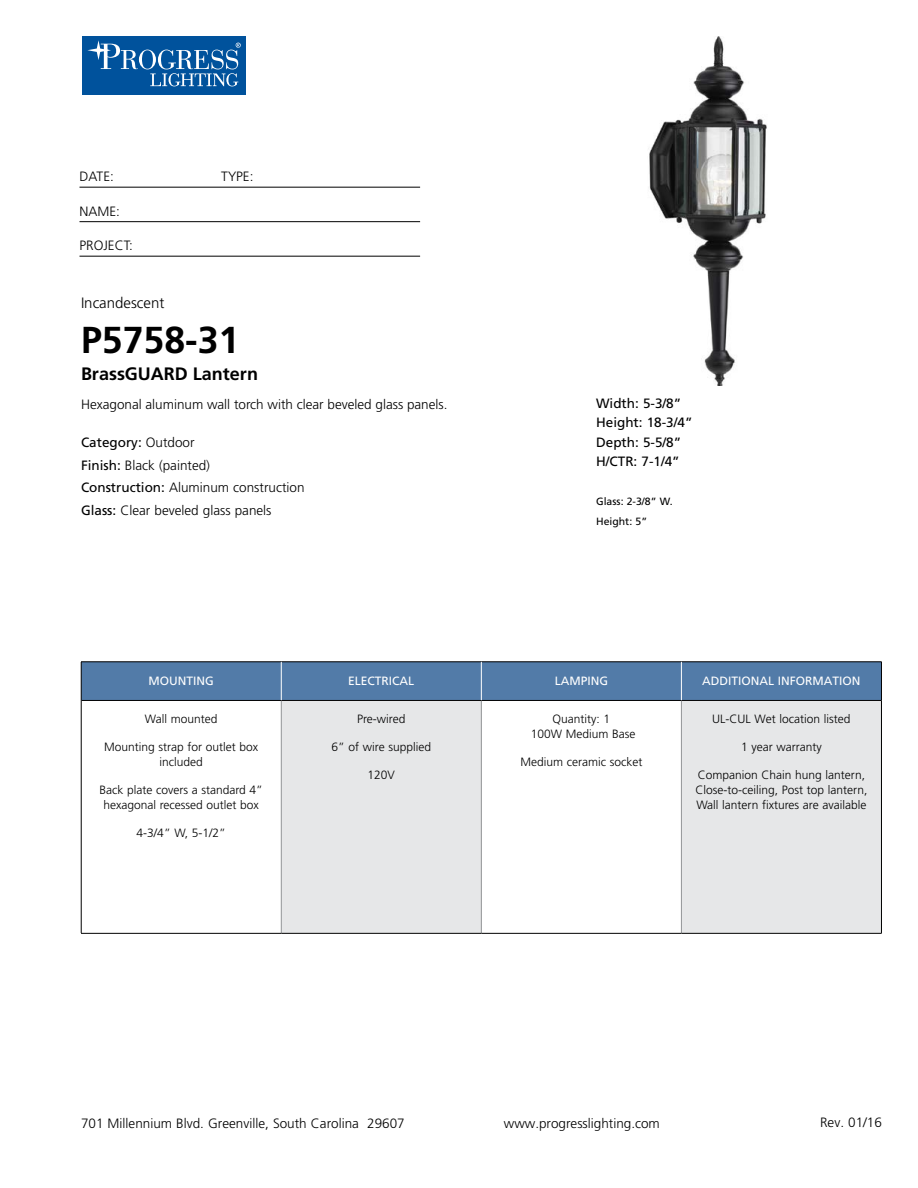
<style>
.page{position:relative;width:918px;height:1188px;background:#fff}
.page>*{position:absolute;margin:0;border:0;box-sizing:border-box;transform-origin:0 0}
.t1{font:700 37.5px "Frutiger";color:#000}
.t2{font:700 18px "Frutiger";color:#000}
.t3{font:300 15px "Frutiger";color:#000}
.t4{font:300 13.5px/22.5px "Frutiger";color:#000}
.t5{font:13.5px/19.5px "Frutiger";color:#000}
.t6{font:300 12px/15px "Frutiger";color:#000;text-align:center}
.t7{font:12px "Frutiger";color:#fff}
.t8{font:10.5px/19.5px "Frutiger";color:#000}
.s1{font-weight:400}
</style>
<div class="page">
<div style="left:82px;top:36px;width:164px;height:59px;background:#00529c"></div>
<svg style="left:139px;top:50px;width:17px;height:19px"></svg>
<div style="left:142px;top:50px;width:11px;height:19px;background:#00529c;border-radius:50%"></div>
<svg style="left:87px;top:40px;width:51px;height:29px"></svg>
<svg style="left:150px;top:43px;width:91px;height:43px"></svg>
<hr style="left:80px;top:187px;width:340px;height:1px;background:#000">
<hr style="left:80px;top:221px;width:340px;height:1px;background:#000">
<hr style="left:80px;top:256px;width:340px;height:1px;background:#000">
<div style="left:82px;top:663px;width:799px;height:37px;background:#527ba8"></div>
<div style="left:281px;top:700px;width:200px;height:233px;background:#e6e7e8"></div>
<div style="left:681px;top:700px;width:200px;height:233px;background:#e6e7e8"></div>
<hr style="left:281px;top:701px;width:1px;height:232px;background:#939598">
<hr style="left:481px;top:701px;width:1px;height:232px;background:#939598">
<hr style="left:681px;top:701px;width:1px;height:232px;background:#939598">
<hr style="left:81px;top:700px;width:200px;height:1px;background:#000">
<hr style="left:281px;top:700px;width:200px;height:1px;background:#000">
<hr style="left:481px;top:700px;width:200px;height:1px;background:#000">
<hr style="left:681px;top:700px;width:200px;height:1px;background:#000">
<hr style="left:81px;top:933px;width:200px;height:1px;background:#000">
<hr style="left:281px;top:933px;width:200px;height:1px;background:#000">
<hr style="left:481px;top:933px;width:200px;height:1px;background:#000">
<hr style="left:681px;top:933px;width:201px;height:1px;background:#000">
<hr style="left:81px;top:662px;width:200px;height:1px;background:#000">
<hr style="left:81px;top:662px;width:1px;height:38px;background:#000">
<hr style="left:281px;top:662px;width:200px;height:1px;background:#000">
<hr style="left:481px;top:662px;width:200px;height:1px;background:#000">
<hr style="left:681px;top:662px;width:201px;height:1px;background:#000">
<hr style="left:881px;top:662px;width:1px;height:38px;background:#000">
<hr style="left:81px;top:700px;width:1px;height:233px;background:#000">
<hr style="left:881px;top:700px;width:1px;height:233px;background:#000">
<hr style="left:281px;top:662px;width:1px;height:38px;background:#fff">
<hr style="left:681px;top:662px;width:1px;height:38px;background:#fff">
<hr style="left:481px;top:662px;width:1px;height:38px;background:#fff">
<img style="left:648px;top:36px;width:119px;height:349px">
<p class="t4" style="left:80px;top:165px;width:36px">DATE:</p>
<p class="t4" style="left:221px;top:165px;width:34px">TYPE:</p>
<p class="t4" style="left:80px;top:200px;width:42px">NAME:</p>
<p class="t4" style="left:80px;top:234px;width:55px">PROJECT:</p>
<p class="t3" style="left:81px;top:295px;width:85px">Incandescent</p>
<h1 class="t1" style="left:81px;top:318px;width:160px">P5758-31</h1>
<h2 class="t2" style="left:81px;top:364px;width:179px">BrassGUARD Lantern</h2>
<p class="t4" style="left:81px;top:393px;width:368px">Hexagonal aluminum wall torch with clear beveled glass panels.</p>
<p class="t4" style="left:81px;top:431px;width:225px"><span class="s1">Category:</span> Outdoor<br><span class="s1">Finish:</span> Black (painted)<br><span class="s1">Construction:</span> Aluminum construction<br><span class="s1">Glass:</span> Clear beveled glass panels</p>
<p class="t5" style="left:596px;top:393px;width:98px">Width: 5-3/8”<br>Height: 18-3/4”<br>Depth: 5-5/8”<br>H/CTR: 7-1/4”</p>
<p class="t8" style="left:596px;top:492px;width:78px">Glass: 2-3/8” W.<br>Height: 5”</p>
<p class="t7" style="left:149px;top:673px;width:67px">MOUNTING</p>
<p class="t7" style="left:348px;top:673px;width:68px">ELECTRICAL</p>
<p class="t7" style="left:555px;top:673px;width:55px">LAMPING</p>
<p class="t7" style="left:702px;top:673px;width:160px">ADDITIONAL INFORMATION</p>
<p class="t6" style="left:145px;top:712px;width:74px">Wall mounted</p>
<p class="t6" style="left:104px;top:739px;width:156px">Mounting strap for outlet box included</p>
<p class="t6" style="left:100px;top:782px;width:165px">Back plate covers a standard 4” hexagonal recessed outlet box</p>
<p class="t6" style="left:137px;top:825px;width:91px">4-3/4” W, 5-1/2”</p>
<p class="t6" style="left:357px;top:712px;width:50px">Pre-wired</p>
<p class="t6" style="left:332px;top:739px;width:101px">6” of wire supplied</p>
<p class="t6" style="left:368px;top:767px;width:29px">120V</p>
<p class="t6" style="left:712px;top:712px;width:140px">UL-CUL Wet location listed</p>
<p class="t6" style="left:741px;top:739px;width:82px">1 year warranty</p>
<p class="t6" style="left:695px;top:767px;width:173px;text-align:left">Companion Chain hung lantern,<br>Close-to-ceiling, Post top lantern,<br>Wall lantern fixtures are available</p>
<p class="t6" style="left:531px;top:712px;width:106px">Quantity: 1<br>100W Medium Base</p>
<p class="t6" style="left:520px;top:754px;width:123px">Medium ceramic socket</p>
<p class="t4" style="left:81px;top:1112px;width:325px">701 Millennium Blvd. Greenville, South Carolina 29607</p>
<p class="t4" style="left:504px;top:1112px;width:158px">www.progresslighting.com</p>
<p class="t4" style="left:820px;top:1111px;width:63px">Rev. 01/16</p>
</div>
